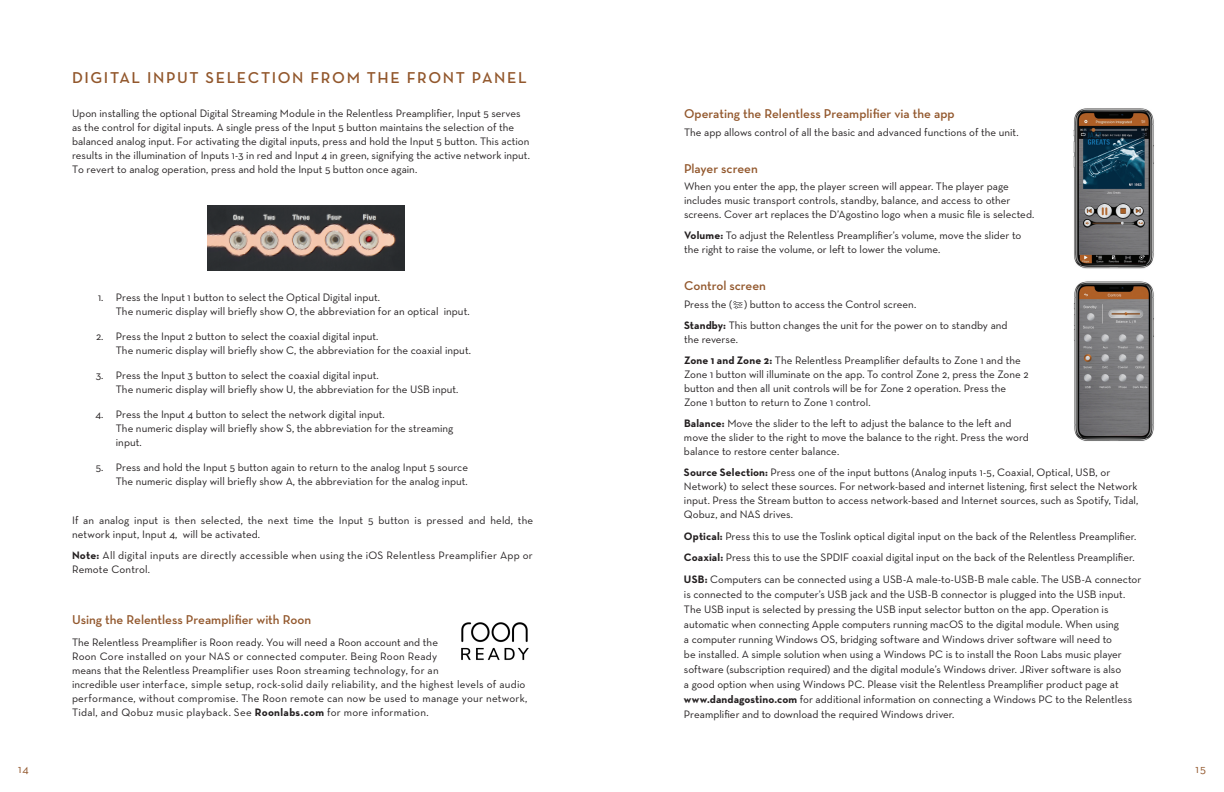
<style>
.page{position:relative;width:1224px;height:792px;background:#fff}
.page>*{position:absolute;margin:0;border:0;box-sizing:border-box;transform-origin:0 0}
.Body_Copy{font:600 16px "Neutra Text";letter-spacing:.1em;color:#92572c}
.Body_Copy-2{font:600 13px "Neutra Text";color:#92572c}
.t1{font:12px "Neutra Text";color:#92572c}
.Body_Copy-3{font:11px/14px "Neutra Text";color:#231f20}
.Body_Copy-4{font:11px/14px "Neutra Text";letter-spacing:.02em;color:#231f20}
.s1{font-weight:700}
</style>
<div class="page">
<svg style="left:733px;top:301px;width:10px;height:8px"></svg>
<img style="left:461px;top:622px;width:68px;height:38px">
<img style="left:1073px;top:108px;width:81px;height:161px">
<img style="left:1074px;top:281px;width:80px;height:160px">
<img style="left:208px;top:205px;width:196px;height:66px">
<p class="Body_Copy" style="left:72px;top:68px;width:456px">DIGITAL INPUT SELECTION FROM THE FRONT PANEL</p>
<p class="Body_Copy-3" style="left:72px;top:107px;width:459px">Upon installing the optional Digital Streaming Module in the Relentless Preamplifier, Input 5 serves as the control for digital inputs. A single press of the Input 5 button maintains the selection of the balanced analog input. For activating the digital inputs, press and hold the Input 5 button. This action results in the illumination of Inputs 1-3 in red and Input 4 in green, signifying the active network input.<br>To revert to analog operation, press and hold the Input 5 button once again.</p>
<p class="Body_Copy-3" style="left:116px;top:290px;width:355px;text-indent:-18px">1. P ress the Input 1 button to select the Optical Digital input.<br>The numeric display will briefly show O, the abbreviation for an optical input.</p>
<p class="Body_Copy-3" style="left:116px;top:329px;width:357px;text-indent:-20px">2. Press the Input 2 button to select the coaxial digital input.<br>The numeric display will briefly show C, the abbreviation for the coaxial input.</p>
<p class="Body_Copy-3" style="left:116px;top:368px;width:344px;text-indent:-20px">3. P ress the Input 3 button to select the coaxial digital input.<br>The numeric display will briefly show U, the abbreviation for the USB input.</p>
<p class="Body_Copy-3" style="left:116px;top:407px;width:339px;text-indent:-20px">4. Pr ess the Input 4 button to select the network digital input.<br>The numeric display will briefly show S, the abbreviation for the streaming input.</p>
<p class="Body_Copy-3" style="left:96px;top:460px;width:374px;text-align:right">5. P ress and hold the Input 5 button again to return to the analog Input 5 source<br>The numeric display will briefly show A, the abbreviation for the analog input.</p>
<p class="Body_Copy-3" style="left:72px;top:513px;width:463px">If an analog input is then selected, the next time the Input 5 button is pressed and held, the network input, Input 4, will be activated.</p>
<p class="Body_Copy-4" style="left:72px;top:548px;width:462px"><span class="s1">Note:</span> All digital inputs are directly accessible when using the iOS Relentless Preamplifier App or<br>Remote Control.</p>
<p class="Body_Copy-2" style="left:72px;top:612px;width:241px">Using the Relentless Preamplifier with Roon</p>
<p class="Body_Copy-4" style="left:72px;top:635px;width:457px">The Relentless Preamplifier is Roon ready. You will need a Roon account and the<br>Roon Core installed on your NAS or connected computer. Being Roon Ready<br>means that the Relentless Preamplifier uses Roon streaming technology, for an<br>incredible user interface, simple setup, rock-solid daily reliability, and the highest levels of audio performance, without compromise. The Roon remote can now be used to manage your network, Tidal, and Qobuz music playback. See <span class="s1">Roonlabs.com</span> for more information.</p>
<p class="Body_Copy-2" style="left:684px;top:106px;width:272px">Operating the Relentless Preamplifier via the app</p>
<p class="Body_Copy-3" style="left:684px;top:125px;width:336px">The app allows control of all the basic and advanced functions of the unit.</p>
<p class="Body_Copy-2" style="left:684px;top:160px;width:75px">Player screen</p>
<p class="Body_Copy-3" style="left:684px;top:179px;width:352px">When you enter the app, the player screen will appear. The player page includes music transport controls, standby, balance, and access to other screens. Cover art replaces the D’Agostino logo when a music file is selected.</p>
<p class="Body_Copy-3" style="left:684px;top:228px;width:339px"><span class="s1">Volume:</span> To adjust the Relentless Preamplifier’s volume, move the slider to the right to raise the volume, or left to lower the volume.</p>
<p class="Body_Copy-2" style="left:684px;top:278px;width:84px">Control screen</p>
<p class="Body_Copy-3" style="left:684px;top:297px;width:234px">Press the ( ) button to access the Control screen.</p>
<p class="Body_Copy-3" style="left:684px;top:318px;width:325px"><span class="s1">Standby:</span> This button changes the unit for the power on to standby and the reverse.</p>
<p class="Body_Copy-3" style="left:684px;top:353px;width:346px"><span class="s1">Zone 1 and Zone 2:</span> The Relentless Preamplifier defaults to Zone 1 and the Zone 1 button will illuminate on the app. To control Zone 2, press the Zone 2 button and then all unit controls will be for Zone 2 operation. Press the Zone 1 button to return to Zone 1 control.</p>
<p class="Body_Copy-3" style="left:684px;top:416px;width:346px"><span class="s1">Balance:</span> Move the slider to the left to adjust the balance to the left and move the slider to the right to move the balance to the right. Press the word balance to restore center balance.</p>
<p class="Body_Copy-3" style="left:684px;top:466px;width:456px"><span class="s1">Source Selection:</span> Press one of the input buttons (Analog inputs 1-5, Coaxial, Optical, USB, or Network) to select these sources. For network-based and internet listening, first select the Network input. Press the Stream button to access network-based and Internet sources, such as Spotify, Tidal, Qobuz, and NAS drives.</p>
<p class="Body_Copy-3" style="left:684px;top:529px;width:454px"><span class="s1">Optical:</span> Press this to use the Toslink optical digital input on the back of the Relentless Preamplifier.</p>
<p class="Body_Copy-3" style="left:684px;top:550px;width:452px"><span class="s1">Coaxial:</span> Press this to use the SPDIF coaxial digital input on the back of the Relentless Preamplifier.</p>
<p class="Body_Copy-3" style="left:684px;top:572px;width:459px;line-height:15px"><span class="s1">USB:</span> Computers can be connected using a USB-A male-to-USB-B male cable. The USB-A connector is connected to the computer’s USB jack and the USB-B connector is plugged into the USB input.<br>The USB input is selected by pressing the USB input selector button on the app. Operation is automatic when connecting Apple computers running macOS to the digital module. When using<br>a computer running Windows OS, bridging software and Windows driver software will need to<br>be installed. A simple solution when using a Windows PC is to install the Roon Labs music player software (subscription required) and the digital module’s Windows driver. JRiver software is also<br>a good option when using Windows PC. Please visit the Relentless Preamplifier product page at <span class="s1">www.dandagostino.com</span> for additional information on connecting a Windows PC to the Relentless Preamplifier and to download the required Windows driver.</p>
<p class="t1" style="left:18px;top:762px;width:12px">14</p>
<p class="t1" style="left:1195px;top:762px;width:12px">15</p>
</div>
